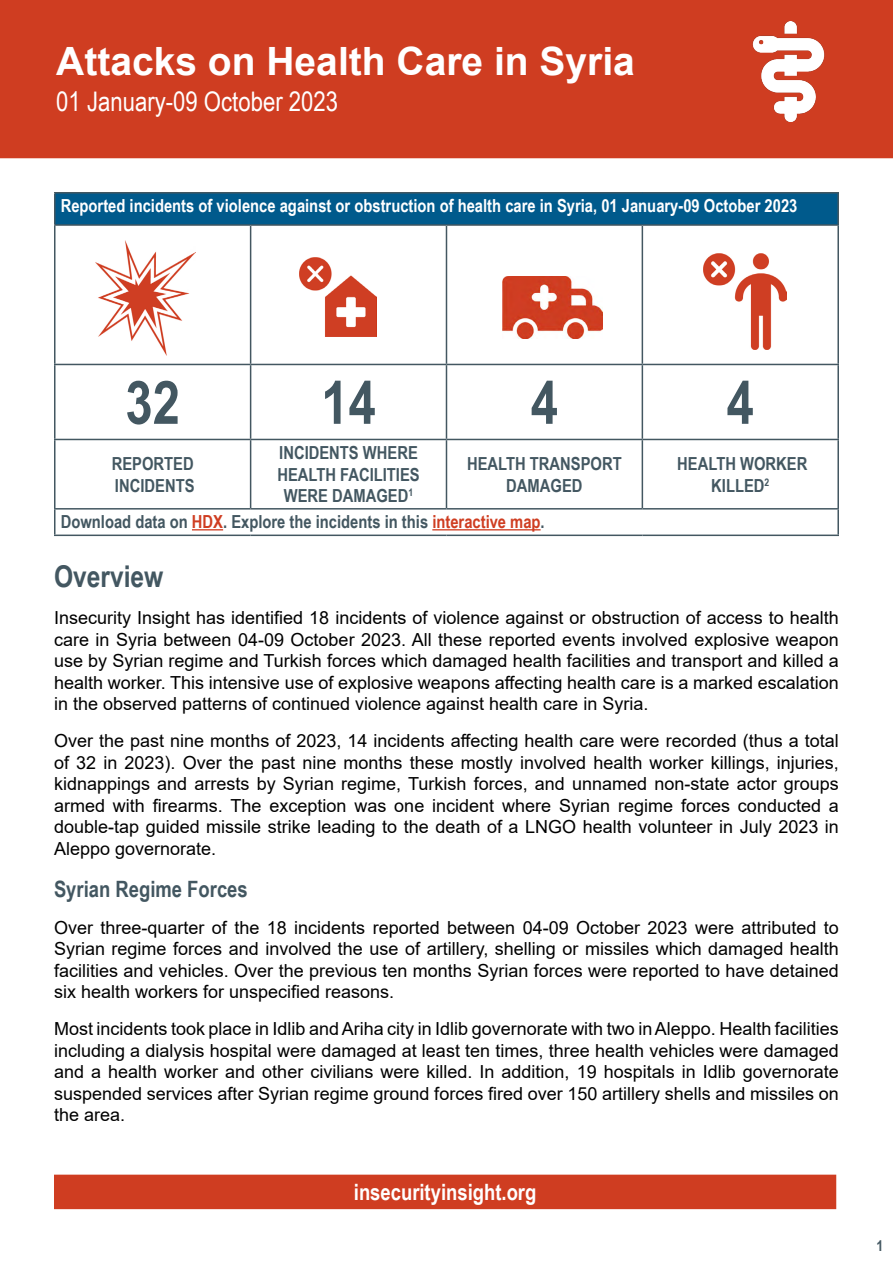
<style>
.page{position:relative;width:893px;height:1263px;background:#fff}
.page>*{position:absolute;margin:0;border:0;box-sizing:border-box;transform-origin:0 0}
.t1{font:700 60px "Arial Narrow";color:#435761}
.t2{font:700 39px "Arial";color:#fff}
.t3{font:700 30px "Arial Narrow";color:#435761}
.t4{font:27px "Arial Narrow";color:#fff}
.t5{font:700 22.5px "Arial Narrow";color:#fff}
.t6{font:700 22.5px "Arial Narrow";color:#435761}
.t7{font:18px/21.6px "Arial";color:#000;text-align:justify}
.t8{font:700 18px/21.6px "Arial Narrow";color:#435761;text-align:center}
.t9{font:700 18px "Arial Narrow";color:#fff}
.t10{font:700 15px "Arial Narrow";color:#435761}
.s1{color:#cf3d21}
</style>
<div class="page">
<div style="left:0;top:0;width:893px;height:158px;background:#cf3d21"></div>
<div style="left:55px;top:1175px;width:780px;height:33px;background:#cf3d21"></div>
<div style="left:54px;top:1175px;width:782px;height:34px;border:2px solid #cf3d21"></div>
<div style="left:55px;top:193px;width:783px;height:32px;background:#005a8c"></div>
<hr style="left:54px;top:192px;width:197px;height:2px;background:#435761">
<hr style="left:54px;top:194px;width:2px;height:30px;background:#435761">
<hr style="left:251px;top:192px;width:195px;height:2px;background:#435761">
<hr style="left:446px;top:192px;width:196px;height:2px;background:#435761">
<hr style="left:642px;top:192px;width:197px;height:2px;background:#435761">
<hr style="left:837px;top:194px;width:2px;height:30px;background:#435761">
<hr style="left:54px;top:224px;width:197px;height:2px;background:#435761">
<hr style="left:54px;top:226px;width:2px;height:138px;background:#435761">
<hr style="left:251px;top:224px;width:195px;height:2px;background:#435761">
<hr style="left:250px;top:226px;width:1px;height:138px;background:#435761">
<hr style="left:446px;top:224px;width:196px;height:2px;background:#435761">
<hr style="left:446px;top:226px;width:1px;height:138px;background:#435761">
<hr style="left:642px;top:224px;width:197px;height:2px;background:#435761">
<hr style="left:642px;top:226px;width:1px;height:138px;background:#435761">
<hr style="left:837px;top:226px;width:2px;height:138px;background:#435761">
<hr style="left:54px;top:364px;width:197px;height:1px;background:#435761">
<hr style="left:54px;top:365px;width:2px;height:74px;background:#435761">
<hr style="left:251px;top:364px;width:195px;height:1px;background:#435761">
<hr style="left:250px;top:365px;width:1px;height:74px;background:#435761">
<hr style="left:446px;top:364px;width:196px;height:1px;background:#435761">
<hr style="left:446px;top:365px;width:1px;height:74px;background:#435761">
<hr style="left:642px;top:364px;width:197px;height:1px;background:#435761">
<hr style="left:642px;top:365px;width:1px;height:74px;background:#435761">
<hr style="left:837px;top:365px;width:2px;height:74px;background:#435761">
<hr style="left:54px;top:439px;width:197px;height:1px;background:#435761">
<hr style="left:54px;top:440px;width:2px;height:68px;background:#435761">
<hr style="left:251px;top:439px;width:195px;height:1px;background:#435761">
<hr style="left:250px;top:440px;width:1px;height:68px;background:#435761">
<hr style="left:446px;top:439px;width:196px;height:1px;background:#435761">
<hr style="left:446px;top:440px;width:1px;height:68px;background:#435761">
<hr style="left:642px;top:439px;width:197px;height:1px;background:#435761">
<hr style="left:642px;top:440px;width:1px;height:68px;background:#435761">
<hr style="left:837px;top:440px;width:2px;height:68px;background:#435761">
<hr style="left:54px;top:508px;width:197px;height:2px;background:#435761">
<hr style="left:54px;top:510px;width:2px;height:25px;background:#435761">
<hr style="left:251px;top:508px;width:195px;height:2px;background:#435761">
<hr style="left:446px;top:508px;width:196px;height:2px;background:#435761">
<hr style="left:642px;top:508px;width:197px;height:2px;background:#435761">
<hr style="left:837px;top:510px;width:2px;height:25px;background:#435761">
<hr style="left:54px;top:535px;width:197px;height:1px;background:#435761">
<hr style="left:251px;top:535px;width:195px;height:1px;background:#435761">
<hr style="left:446px;top:535px;width:196px;height:1px;background:#435761">
<hr style="left:642px;top:535px;width:197px;height:1px;background:#435761">
<hr style="left:192px;top:529px;width:31px;height:1px;background:#cf3d21">
<hr style="left:432px;top:529px;width:109px;height:1px;background:#cf3d21">
<img style="left:95px;top:240px;width:101px;height:116px">
<img style="left:299px;top:258px;width:78px;height:78px">
<img style="left:502px;top:276px;width:101px;height:63px">
<img style="left:703px;top:254px;width:84px;height:96px">
<img style="left:752px;top:21px;width:73px;height:101px">
<h2 class="t2" style="left:56px;top:34px;width:580px">Attacks on Health Care in Syria</h2>
<h3 class="t4" style="left:56px;top:81px;width:283px">01 January-09 October 2023</h3>
<p class="t9" style="left:61px;top:192px;width:738px">Reported incidents of violence against or obstruction of health care in Syria, 01 January-09 October 2023</p>
<h1 class="t1" style="left:125px;top:357px;width:56px">32</h1>
<h1 class="t1" style="left:321px;top:357px;width:56px">14</h1>
<h1 class="t1" style="left:531px;top:357px;width:29px">4</h1>
<h1 class="t1" style="left:727px;top:357px;width:29px">4</h1>
<p class="t8" style="left:112px;top:452px;width:84px;text-align:left">REPORTED<br>INCIDENTS</p>
<p class="t8" style="left:277px;top:441px;width:144px">INCIDENTS WHERE<br>HEALTH FACILITIES<br>WERE DAMAGED<sup>1</sup></p>
<p class="t8" style="left:467px;top:452px;width:156px">HEALTH TRANSPORT<br>DAMAGED</p>
<p class="t8" style="left:677px;top:452px;width:132px">HEALTH WORKER<br>KILLED<sup>2</sup></p>
<p class="t8" style="left:61px;top:510px;width:485px">Download data on <span class="s1">HDX</span>. Explore the incidents in this <span class="s1">interactive map</span>.</p>
<h3 class="t3" style="left:54px;top:554px;width:111px">Overview</h3>
<p class="t7" style="left:54px;top:607px;width:786px">Insecurity Insight has identified 18 incidents of violence against or obstruction of access to health care in Syria between 04-09 October 2023. All these reported events involved explosive weapon use by Syrian regime and Turkish forces which damaged health facilities and transport and killed a health worker. This intensive use of explosive weapons affecting health care is a marked escalation in the observed patterns of continued violence against health care in Syria.</p>
<p class="t7" style="left:54px;top:730px;width:786px">Over the past nine months of 2023, 14 incidents affecting health care were recorded (thus a total of 32 in 2023). Over the past nine months these mostly involved health worker killings, injuries, kidnappings and arrests by Syrian regime, Turkish forces, and unnamed non-state actor groups armed with firearms. The exception was one incident where Syrian regime forces conducted a double-tap guided missile strike leading to the death of a LNGO health volunteer in July 2023 in Aleppo governorate.</p>
<p class="t6" style="left:54px;top:872px;width:195px">Syrian Regime Forces</p>
<p class="t7" style="left:54px;top:916px;width:786px">Over three-quarter of the 18 incidents reported between 04-09 October 2023 were attributed to Syrian regime forces and involved the use of artillery, shelling or missiles which damaged health facilities and vehicles. Over the previous ten months Syrian forces were reported to have detained six health workers for unspecified reasons.</p>
<p class="t7" style="left:54px;top:1018px;width:786px">Most incidents took place in Idlib and Ariha city in Idlib governorate with two in Aleppo. Health facilities including a dialysis hospital were damaged at least ten times, three health vehicles were damaged and a health worker and other civilians were killed. In addition, 19 hospitals in Idlib governorate suspended services after Syrian regime ground forces fired over 150 artillery shells and missiles on the area.</p>
<p class="t5" style="left:354px;top:1175px;width:184px">insecurityinsight.org</p>
<p class="t10" style="left:876px;top:1234px;width:8px">1</p>
</div>
